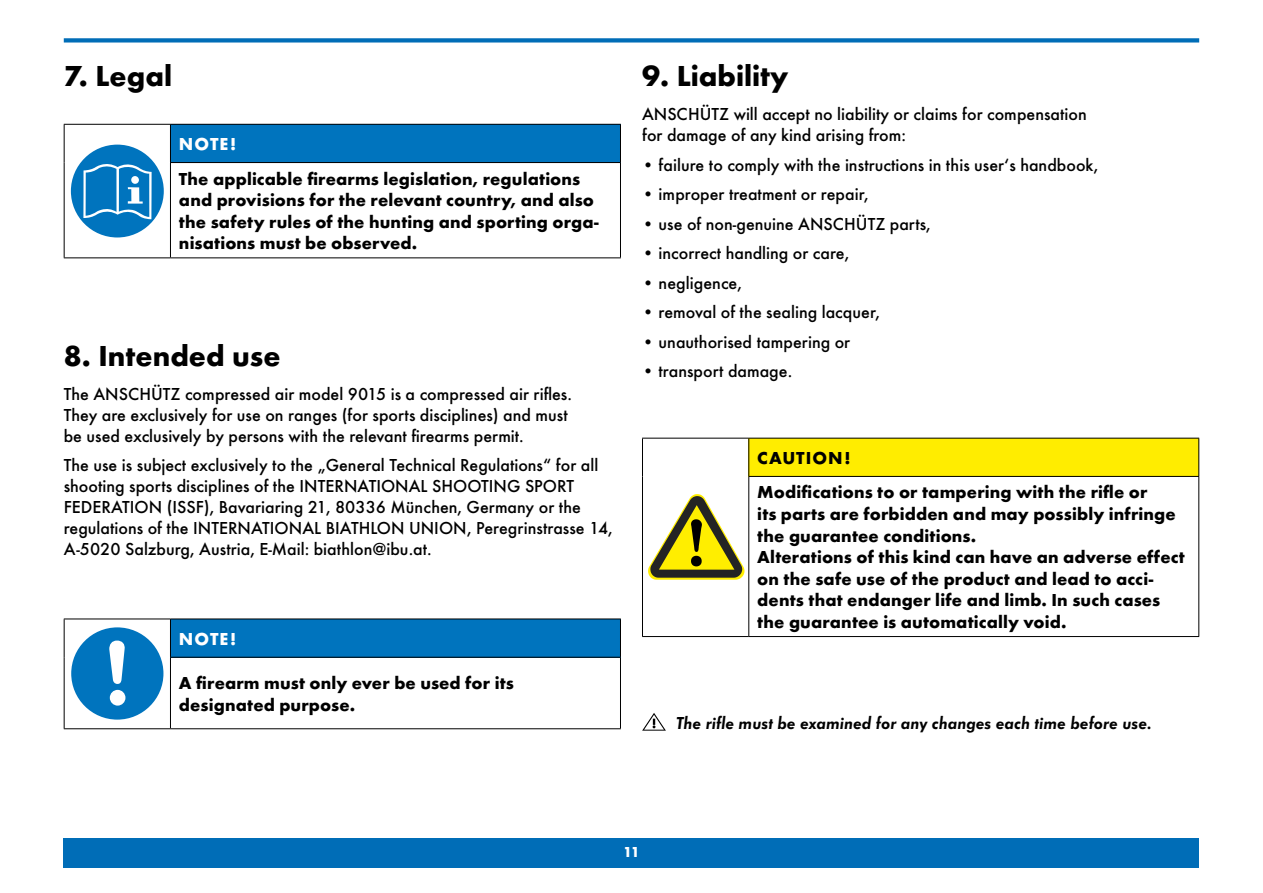
<style>
.page{position:relative;width:1263px;height:893px;background:#fff}
.page>*{position:absolute;margin:0;border:0;box-sizing:border-box;transform-origin:0 0}
.t1{font:700 30px "Futura T";color:#000}
.t2{font:500 18px/21px "Futura T";color:#000}
.t3{font:700 18px/21.6px "Futura T";letter-spacing:.01em;color:#000}
.t4{font:italic 600 18px "Futura T";color:#000}
.t5{font:700 18px "Futura T";letter-spacing:.05em;color:#fff}
.t6{font:700 15px "Futura T";color:#fff}
</style>
<div class="page">
<div style="left:64px;top:838px;width:1135px;height:29px;background:#006db7"></div>
<svg style="left:64px;top:38px;width:1135px;height:5px;background:#2582c1"></svg>
<div style="left:170px;top:124px;width:450px;height:39px;background:#0074be"></div>
<hr style="left:170px;top:125px;width:1px;height:37px;background:#000">
<hr style="left:170px;top:163px;width:1px;height:94px;background:#000">
<hr style="left:64px;top:124px;width:106px;height:1px;background:#000">
<hr style="left:64px;top:125px;width:1px;height:38px;background:#000">
<hr style="left:64px;top:163px;width:1px;height:94px;background:#000">
<hr style="left:64px;top:257px;width:106px;height:1px;background:#000">
<hr style="left:170px;top:124px;width:451px;height:1px;background:#000">
<hr style="left:620px;top:125px;width:1px;height:37px;background:#000">
<hr style="left:620px;top:163px;width:1px;height:94px;background:#000">
<hr style="left:170px;top:257px;width:451px;height:1px;background:#000">
<hr style="left:170px;top:162px;width:451px;height:1px;background:#000">
<svg style="left:68px;top:142px;width:98px;height:98px"></svg>
<div style="left:71px;top:145px;width:93px;height:92px;background:#0074be;border-radius:50%"></div>
<svg style="left:83px;top:164px;width:69px;height:55px"></svg>
<div style="left:170px;top:619px;width:450px;height:38px;background:#0074be"></div>
<hr style="left:170px;top:619px;width:1px;height:38px;background:#000">
<hr style="left:170px;top:658px;width:1px;height:70px;background:#000">
<hr style="left:64px;top:619px;width:106px;height:1px;background:#000">
<hr style="left:64px;top:619px;width:1px;height:38px;background:#000">
<hr style="left:64px;top:657px;width:1px;height:71px;background:#000">
<hr style="left:64px;top:728px;width:106px;height:1px;background:#000">
<hr style="left:170px;top:619px;width:451px;height:1px;background:#000">
<hr style="left:620px;top:619px;width:1px;height:38px;background:#000">
<hr style="left:620px;top:658px;width:1px;height:70px;background:#000">
<hr style="left:170px;top:728px;width:451px;height:1px;background:#000">
<hr style="left:170px;top:657px;width:451px;height:1px;background:#000">
<svg style="left:69px;top:625px;width:97px;height:97px"></svg>
<div style="left:71px;top:627px;width:92px;height:93px;background:#0074be;border-radius:50%"></div>
<svg style="left:109px;top:640px;width:16px;height:44px"></svg>
<div style="left:110px;top:690px;width:15px;height:16px;background:#fff;border-radius:50%"></div>
<div style="left:749px;top:438px;width:450px;height:38px;background:#ffed00"></div>
<hr style="left:642px;top:438px;width:107px;height:1px;background:#000">
<hr style="left:642px;top:438px;width:1px;height:38px;background:#000">
<hr style="left:642px;top:476px;width:1px;height:160px;background:#000">
<hr style="left:642px;top:636px;width:107px;height:1px;background:#000">
<hr style="left:749px;top:438px;width:450px;height:1px;background:#000">
<hr style="left:748px;top:438px;width:1px;height:38px;background:#000">
<hr style="left:1198px;top:438px;width:1px;height:38px;background:#000">
<hr style="left:748px;top:476px;width:451px;height:1px;background:#000">
<hr style="left:748px;top:477px;width:1px;height:159px;background:#000">
<hr style="left:1198px;top:477px;width:1px;height:159px;background:#000">
<hr style="left:749px;top:636px;width:450px;height:1px;background:#000">
<svg style="left:648px;top:494px;width:96px;height:86px"></svg>
<svg style="left:642px;top:713px;width:24px;height:18px"></svg>
<h1 class="t1" style="left:64px;top:59px;width:110px">7. Legal</h1>
<p class="t5" style="left:179px;top:134px;width:59px">NOTE!</p>
<p class="t3" style="left:179px;top:168px;width:421px">The applicable firearms legislation, regulations and provisions for the relevant country, and also the safety rules of the hunting and sporting orga&shy;nisations must be observed.</p>
<h1 class="t1" style="left:64px;top:338px;width:218px">8. Intended use</h1>
<p class="t2" style="left:64px;top:383px;width:510px">The ANSCHÜTZ compressed air model 9015 is a compressed air rifles.<br>They are exclusively for use on ranges (for sports disciplines) and must be used exclusively by persons with the relevant firearms permit.</p>
<p class="t2" style="left:64px;top:454px;width:551px">The use is subject exclusively to the „General Technical Regulations“ for all shooting sports disciplines of the INTERNATIONAL SHOOTING SPORT FEDERATION (ISSF), Bavariaring 21, 80336 München, Germany or the regulations of the INTERNATIONAL BIATHLON UNION, Peregrinstrasse 14, A-5020 Salzburg, Austria, E-Mail: biathlon@ibu.at.</p>
<p class="t5" style="left:179px;top:628px;width:59px">NOTE!</p>
<p class="t3" style="left:179px;top:672px;width:336px">A firearm must only ever be used for its designated purpose.</p>
<h1 class="t1" style="left:642px;top:59px;width:148px">9. Liability</h1>
<p class="t2" style="left:642px;top:103px;width:446px">ANSCHÜTZ will accept no liability or claims for compensation for damage of any kind arising from:</p>
<p class="t2" style="left:642px;top:154px;width:458px">• failure to comply with the instructions in this user‘s handbook,</p>
<p class="t2" style="left:642px;top:183px;width:228px">• improper treatment or repair,</p>
<p class="t2" style="left:642px;top:213px;width:290px">• use of non-genuine ANSCHÜTZ parts,</p>
<p class="t2" style="left:642px;top:242px;width:209px">• incorrect handling or care,</p>
<p class="t2" style="left:642px;top:272px;width:101px">• negligence,</p>
<p class="t2" style="left:642px;top:301px;width:239px">• removal of the sealing lacquer,</p>
<p class="t2" style="left:642px;top:331px;width:210px">• unauthorised tampering or</p>
<p class="t2" style="left:642px;top:360px;width:152px">• transport damage.</p>
<p class="t3" style="left:757px;top:441px;width:392px;line-height:34.3px">CAUTION!<br>Modifications to or tampering with the rifle or</p>
<p class="t3" style="left:757px;top:503px;width:429px">its parts are forbidden and may possibly infringe the guarantee conditions.<br>Alterations of this kind can have an adverse effect on the safe use of the product and lead to acci&shy;dents that endanger life and limb. In such cases the guarantee is automatically void.</p>
<p class="t4" style="left:676px;top:713px;width:477px">The rifle must be examined for any changes each time before use.</p>
<p class="t6" style="left:623px;top:844px;width:18px">11</p>
</div>
